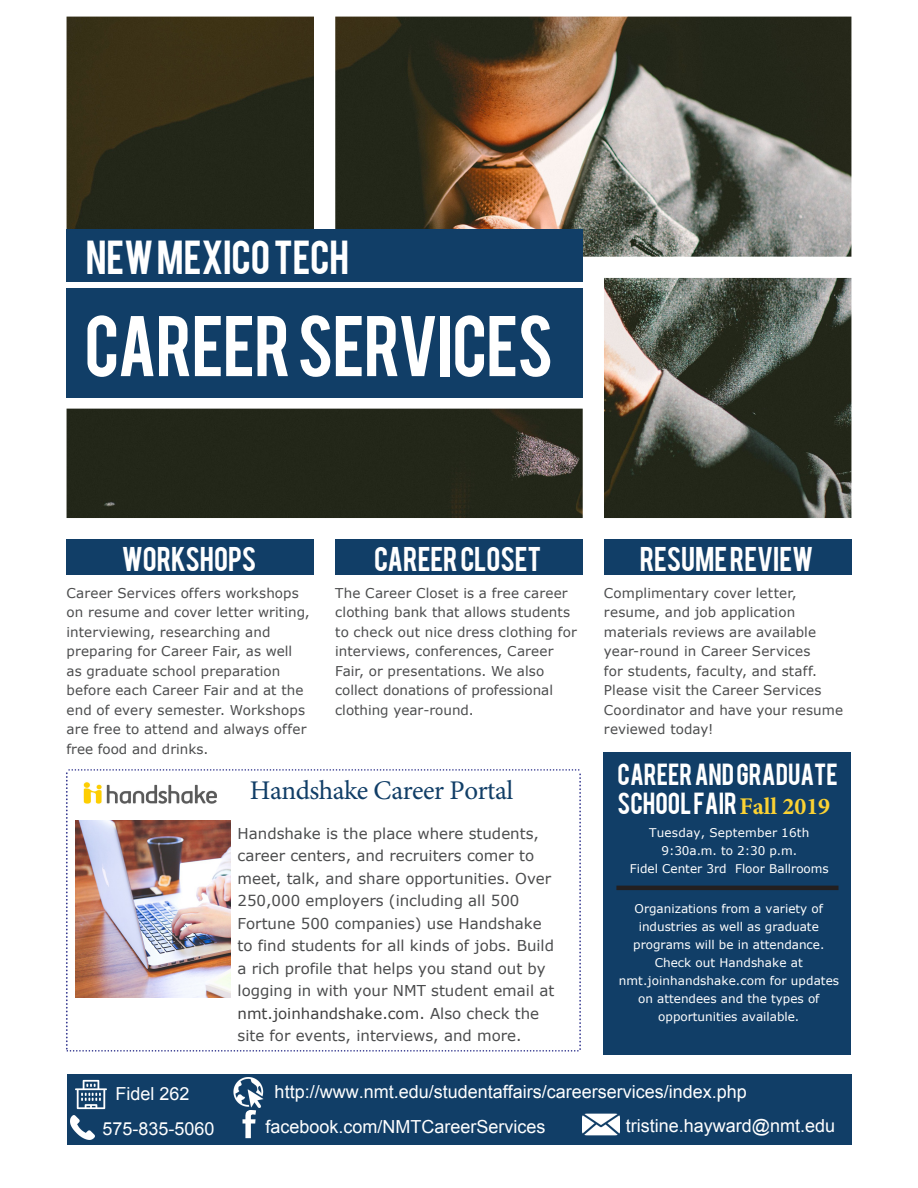
<style>
.page{position:relative;width:918px;height:1188px;background:#fff}
.page>*{position:absolute;margin:0;border:0;box-sizing:border-box;transform-origin:0 0}
.t1{font:67.5px "Bebas";letter-spacing:-.01em;color:#fff}
.t2{font:37.5px "Bebas";letter-spacing:-.005em;color:#fff}
.t3{font:27px "Bebas";color:#fff}
.t4{font:27px "Minion Pro";letter-spacing:-.02em;color:#113e67}
.t5{font:24px/28.8px "Bebas";color:#fff}
.t6{font:18px/35.4px "Arial";color:#fff}
.t7{font:15px/22.5px "Verdana";color:#4b4c4d}
.t8{font:13.5px/19.5px "Verdana";letter-spacing:.005em;color:#4b4c4d}
.t9{font:12px/18px "Verdana";color:#fff;text-align:center}
.s1{font-family:"Minion Pro";font-weight:700;color:#fbd233}
.s2{color:#404040}
</style>
<div class="page">
<img style="left:67px;top:17px;width:784px;height:501px">
<div style="left:45px;top:267px;width:548px;height:134px;background:#fff"></div>
<div style="left:67px;top:539px;width:247px;height:36px;background:#113e67"></div>
<div style="left:67px;top:288px;width:516px;height:109px;background:#113e67"></div>
<div style="left:67px;top:1074px;width:784px;height:70px;background:#113e67"></div>
<div style="left:335px;top:539px;width:248px;height:36px;background:#113e67"></div>
<div style="left:604px;top:539px;width:247px;height:36px;background:#113e67"></div>
<svg style="left:243px;top:1110px;width:13px;height:28px"></svg>
<svg style="left:66px;top:769px;width:515px;height:283px"></svg>
<div style="left:604px;top:753px;width:247px;height:302px;background:#113e67"></div>
<img style="left:76px;top:820px;width:155px;height:177px">
<div style="left:67px;top:229px;width:516px;height:52px;background:#113e67"></div>
<hr style="left:616px;top:886px;width:223px;height:4px;background:#231f20">
<img style="left:583px;top:1113px;width:37px;height:23px">
<img style="left:233px;top:1077px;width:31px;height:31px">
<img style="left:76px;top:1079px;width:30px;height:31px">
<img style="left:70px;top:1115px;width:25px;height:25px">
<img style="left:80px;top:772px;width:138px;height:41px">
<p class="t2" style="left:86px;top:230px;width:265px">NEW MEXICO TECH</p>
<p class="t1" style="left:84px;top:297px;width:470px">CAREER SERVICES</p>
<p class="t3" style="left:122px;top:539px;width:136px">WORKSHOPS</p>
<p class="t8" style="left:67px;top:583px;width:245px">Career Services offers workshops on resume and cover letter writing, interviewing, researching and preparing for Career Fair, as well as graduate school preparation before each Career Fair and at the end of every semester. Workshops are free to attend and always offer free food and drinks.</p>
<p class="t3" style="left:374px;top:539px;width:169px">CAREER CLOSET</p>
<p class="t3" style="left:640px;top:539px;width:175px">RESUME REVIEW</p>
<p class="t8" style="left:335px;top:583px;width:243px">The Career Closet is a free career clothing bank that allows students to check out nice dress clothing for interviews, conferences, Career<br>Fair, or presentations. We also collect donations of professional clothing year-round.</p>
<p class="t8" style="left:604px;top:583px;width:241px">Complimentary cover letter, resume, and job application materials reviews are available year-round in Career Services<br>for students, faculty, and staff.<br>Please visit the Career Services<br>Coordinator and have your resume reviewed today!</p>
<p class="t4" style="left:250px;top:773px;width:265px">Handshake Career Portal</p>
<p class="t5" style="left:618px;top:758px;width:222px">CAREER AND GRADUATE<br>SCHOOL FAIR <span class="s1">Fall 2019</span></p>
<p class="t6" style="left:102px;top:1076px;width:114px;text-indent:13px">Fidel 262<br>575-835-5060</p>
<p class="t7" style="left:238px;top:822px;width:318px">Handshake is the place where students, career centers, and recruiters comer to meet, talk, and share opportunities. Over 250,000 employers (including all 500<br>Fortune 500 companies) use Handshake to find students for all kinds of jobs. Build a rich profile that helps you stand out by logging in with your NMT student email at <span class="s2">nmt.joinhandshake.com.</span> Also check the site for events, interviews, and more.</p>
<p class="t9" style="left:630px;top:824px;width:200px">Tuesday, September 16th<br>9:30a.m. to 2:30 p.m.<br>Fidel Center 3rd Floor Ballrooms</p>
<p class="t9" style="left:619px;top:900px;width:222px">Organizations from a variety of industries as well as graduate programs will be in attendance.<br>Check out Handshake at nmt.joinhandshake.com for updates on attendees and the types of opportunities available.</p>
<p class="t6" style="left:275px;top:1074px;width:474px">http://www.nmt.edu/studentaffairs/careerservices/index.php</p>
<p class="t6" style="left:266px;top:1109px;width:282px">facebook.com/NMTCareerServices</p>
<p class="t6" style="left:626px;top:1108px;width:211px">tristine.hayward@nmt.edu</p>
</div>
